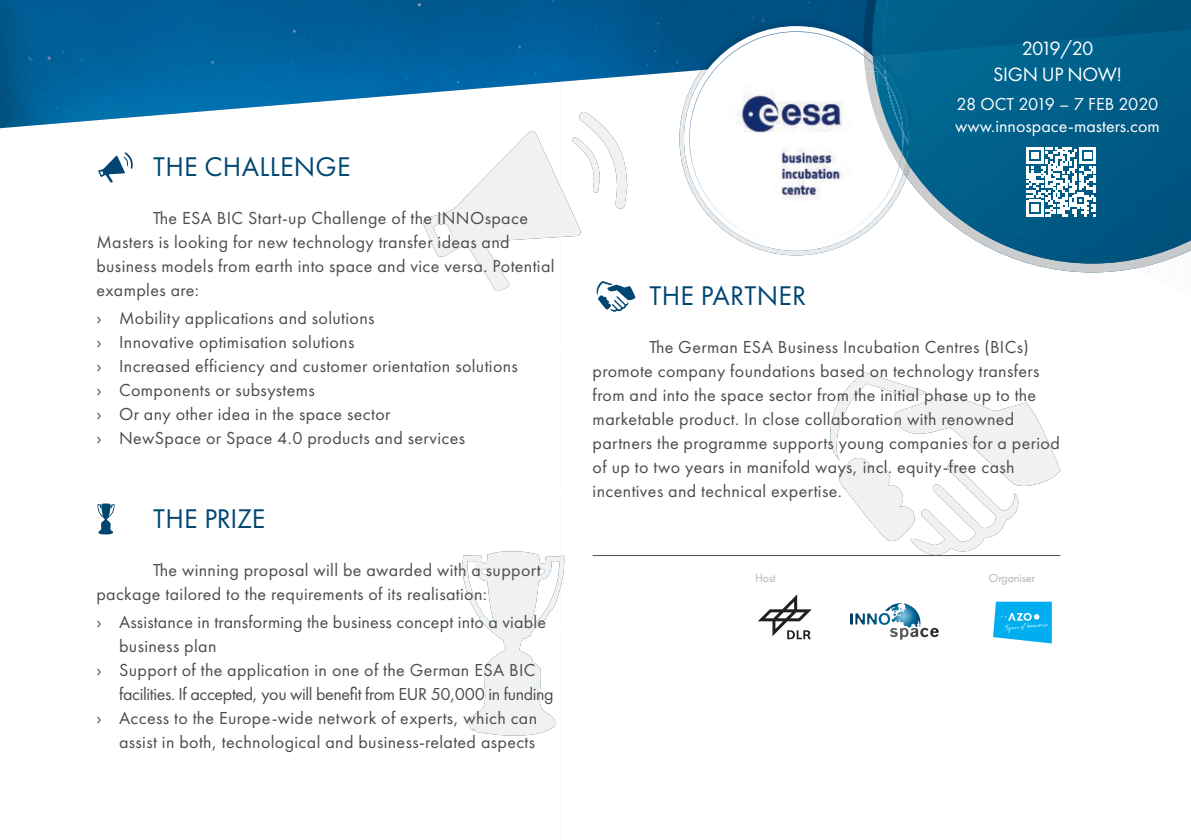
<style>
.page{position:relative;width:1191px;height:840px;background:#fff}
.page>*{position:absolute;margin:0;border:0;box-sizing:border-box;transform-origin:0 0}
.t1{font:28px "Futura PT";letter-spacing:.01em;color:#004671}
.t2{font:20px/25.4px "Futura PT";letter-spacing:-.025em;color:#fff;text-align:center}
.t3{font:18px/24px "Futura PT";letter-spacing:.02em;color:#4b4c4d}
.t4{font:18px "Futura PT";letter-spacing:-.02em;color:#4b4c4d}
.t5{font:18px/21.6px "Futura PT";color:#fff}
.t6{font:12px "Futura PT";letter-spacing:-.01em;color:#b2b3b7}
</style>
<div class="page">
<img style="left:0;top:0;width:630px;height:105px">
<img style="left:630px;top:0;width:140px;height:70px">
<div style="left:770px;top:0;width:93px;height:22px;background:#005082"></div>
<img style="left:0;top:105px;width:279px;height:24px">
<img style="left:279px;top:82px;width:281px;height:210px">
<img style="left:560px;top:70px;width:210px;height:486px">
<img style="left:462px;top:551px;width:103px;height:184px">
<img style="left:830px;top:372px;width:96px;height:87px">
<img style="left:893px;top:395px;width:167px;height:90px">
<img style="left:838px;top:458px;width:79px;height:82px">
<img style="left:910px;top:462px;width:112px;height:92px">
<img style="left:423px;top:131px;width:158px;height:160px">
<img style="left:579px;top:112px;width:48px;height:96px">
<img style="left:572px;top:137px;width:28px;height:55px">
<svg style="left:97px;top:503px;width:18px;height:32px"></svg>
<svg style="left:596px;top:281px;width:39px;height:31px"></svg>
<svg style="left:98px;top:152px;width:35px;height:31px"></svg>
<hr style="left:592px;top:554px;width:468px;height:1px;background:#4b4c4d">
<img style="left:701px;top:22px;width:162px;height:9px">
<img style="left:679px;top:69px;width:166px;height:186px">
<svg style="left:689px;top:31px;width:195px;height:214px"></svg>
<img style="left:729px;top:71px;width:148px;height:129px">
<img style="left:863px;top:0;width:9px;height:43px">
<img style="left:1027px;top:263px;width:131px;height:9px">
<img style="left:888px;top:0;width:303px;height:29px">
<img style="left:884px;top:29px;width:307px;height:187px">
<img style="left:912px;top:62px;width:1px;height:87px">
<img style="left:872px;top:0;width:10px;height:43px">
<img style="left:909px;top:166px;width:276px;height:97px">
<img style="left:882px;top:0;width:6px;height:43px">
<svg style="left:863px;top:43px;width:45px;height:129px"></svg>
<img style="left:912px;top:149px;width:279px;height:104px">
<img style="left:883px;top:60px;width:29px;height:91px">
<img style="left:884px;top:68px;width:24px;height:76px">
<img style="left:885px;top:79px;width:18px;height:55px">
<svg style="left:1026px;top:147px;width:70px;height:69px"></svg>
<svg style="left:758px;top:594px;width:54px;height:45px"></svg>
<svg style="left:850px;top:603px;width:88px;height:36px"></svg>
<svg style="left:993px;top:601px;width:58px;height:42px;background:#2abbf1"></svg>
<h1 class="t1" style="left:153px;top:150px;width:199px">THE CHALLENGE</h1>
<p class="t3" style="left:96px;top:205px;width:460px;text-indent:57px">The ESA BIC Start-up Challenge of the INNOspace Masters is looking for new technology transfer ideas and business models from earth into space and vice versa. Potential examples are:</p>
<p class="t3" style="left:96px;top:305px;width:423px">› Mobility applications and solutions<br>› Innovative optimisation solutions<br>› Increased efficiency and customer orientation solutions › Components or subsystems<br>› Or any other idea in the space sector<br>› NewSpace or Space 4.0 products and services</p>
<h1 class="t1" style="left:153px;top:502px;width:113px">THE PRIZE</h1>
<p class="t3" style="left:96px;top:557px;width:446px;text-indent:57px">The winning proposal will be awarded with a support package tailored to the requirements of its realisation:</p>
<p class="t3" style="left:96px;top:609px;width:451px">› Assistance in transforming the business concept into a viable</p>
<p class="t3" style="left:119px;top:633px;width:99px">business plan</p>
<p class="t3" style="left:96px;top:657px;width:440px">› Support of the application in one of the German ESA BIC</p>
<p class="t4" style="left:119px;top:683px;width:436px">facilities. If accepted, you will benefit from EUR 50,000 in funding</p>
<p class="t3" style="left:96px;top:705px;width:442px">› Access to the Europe-wide network of experts, which can</p>
<p class="t3" style="left:119px;top:729px;width:417px">assist in both, technological and business-related aspects</p>
<p class="t2" style="left:993px;top:36px;width:130px">2019/20<br>SIGN UP NOW!</p>
<p class="t5" style="left:955px;top:93px;width:206px">28 OCT 2019 – 7 FEB 2020 www.innospace-masters.com</p>
<h1 class="t1" style="left:649px;top:279px;width:158px">THE PARTNER</h1>
<p class="t3" style="left:592px;top:334px;width:469px;text-indent:57px">The German ESA Business Incubation Centres (BICs) promote company foundations based on technology transfers from and into the space sector from the initial phase up to the marketable product. In close collaboration with renowned partners the programme supports young companies for a period of up to two years in manifold ways, incl. equity-free cash incentives and technical expertise.</p>
<p class="t6" style="left:755px;top:571px;width:22px">Host</p>
<p class="t6" style="left:989px;top:571px;width:48px">Organiser</p>
</div>
